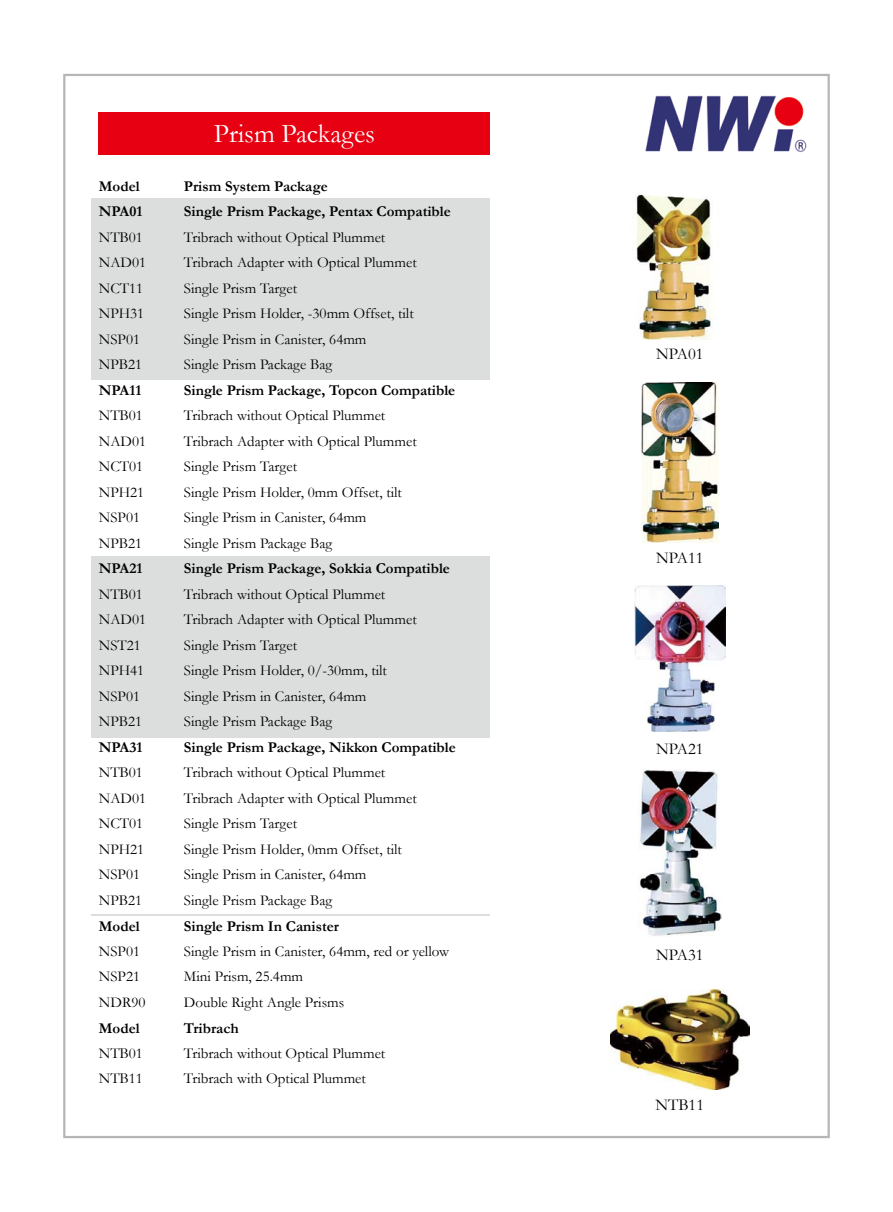
<style>
.page{position:relative;width:893px;height:1212px;background:#fff}
.page>*{position:absolute;margin:0;border:0;box-sizing:border-box;transform-origin:0 0}
.t1{font:27px "Garamond";color:#fff}
.t2{font:16.5px "Garamond";color:#000}
.t3{font:15px/25.5px "Garamond";color:#000}
.t4{font:700 15px/25.5px "Garamond";color:#000}
</style>
<div class="page">
<div style="left:91px;top:198px;width:399px;height:181px;background:#dcdddd"></div>
<div style="left:91px;top:556px;width:399px;height:182px;background:#dcdddd"></div>
<hr style="left:91px;top:914px;width:399px;height:2px;background:#dcdddd">
<img style="left:645px;top:95px;width:162px;height:58px">
<div style="left:99px;top:113px;width:391px;height:42px;background:#e60012"></div>
<img style="left:636px;top:194px;width:75px;height:145px">
<img style="left:641px;top:383px;width:77px;height:160px">
<img style="left:634px;top:586px;width:92px;height:145px">
<img style="left:639px;top:770px;width:82px;height:166px">
<img style="left:611px;top:989px;width:138px;height:100px">
<p class="t4" style="left:99px;top:173px;width:45px">Model<br>NPA01</p>
<p class="t3" style="left:99px;top:224px;width:49px">NTB01<br>NAD01<br>NCT11<br>NPH31<br>NSP01<br>NPB21</p>
<p class="t4" style="left:99px;top:377px;width:44px">NPA11</p>
<p class="t3" style="left:99px;top:403px;width:49px">NTB01<br>NAD01<br>NCT01<br>NPH21<br>NSP01<br>NPB21</p>
<p class="t4" style="left:99px;top:556px;width:45px">NPA21</p>
<p class="t3" style="left:99px;top:581px;width:49px">NTB01<br>NAD01<br>NST21<br>NPH41<br>NSP01<br>NPB21</p>
<p class="t4" style="left:99px;top:734px;width:45px">NPA31</p>
<p class="t3" style="left:99px;top:760px;width:49px">NTB01<br>NAD01<br>NCT01<br>NPH21<br>NSP01<br>NPB21</p>
<p class="t4" style="left:99px;top:913px;width:42px">Model</p>
<p class="t3" style="left:99px;top:938px;width:48px">NSP01<br>NSP21<br>NDR90</p>
<p class="t4" style="left:99px;top:1015px;width:42px">Model</p>
<p class="t3" style="left:99px;top:1040px;width:46px">NTB01<br>NTB11</p>
<h1 class="t1" style="left:214px;top:118px;width:163px">Prism Packages</h1>
<p class="t4" style="left:184px;top:173px;width:268px">Prism System Package<br>Single Prism Package, Pentax Compatible</p>
<p class="t3" style="left:184px;top:224px;width:234px">Tribrach without Optical Plummet<br>Tribrach Adapter with Optical Plummet<br>Single Prism Target<br>Single Prism Holder, -30mm Offset, tilt<br>Single Prism in Canister, 64mm<br>Single Prism Package Bag</p>
<p class="t4" style="left:184px;top:377px;width:273px">Single Prism Package, Topcon Compatible</p>
<p class="t3" style="left:184px;top:403px;width:234px">Tribrach without Optical Plummet<br>Tribrach Adapter with Optical Plummet<br>Single Prism Target<br>Single Prism Holder, 0mm Offset, tilt<br>Single Prism in Canister, 64mm<br>Single Prism Package Bag</p>
<p class="t4" style="left:184px;top:556px;width:268px">Single Prism Package, Sokkia Compatible</p>
<p class="t3" style="left:184px;top:581px;width:234px">Tribrach without Optical Plummet<br>Tribrach Adapter with Optical Plummet<br>Single Prism Target<br>Single Prism Holder, 0/-30mm, tilt<br>Single Prism in Canister, 64mm<br>Single Prism Package Bag</p>
<p class="t4" style="left:184px;top:734px;width:273px">Single Prism Package, Nikkon Compatible</p>
<p class="t3" style="left:184px;top:760px;width:234px">Tribrach without Optical Plummet<br>Tribrach Adapter with Optical Plummet<br>Single Prism Target<br>Single Prism Holder, 0mm Offset, tilt<br>Single Prism in Canister, 64mm<br>Single Prism Package Bag</p>
<p class="t4" style="left:184px;top:913px;width:157px">Single Prism In Canister</p>
<p class="t3" style="left:184px;top:938px;width:267px">Single Prism in Canister, 64mm, red or yellow<br>Mini Prism, 25.4mm<br>Double Right Angle Prisms</p>
<p class="t4" style="left:184px;top:1015px;width:56px">Tribrach</p>
<p class="t3" style="left:184px;top:1040px;width:203px">Tribrach without Optical Plummet<br>Tribrach with Optical Plummet</p>
<p class="t2" style="left:656px;top:344px;width:49px">NPA01</p>
<p class="t2" style="left:656px;top:548px;width:49px">NPA11</p>
<p class="t2" style="left:656px;top:738px;width:49px">NPA21</p>
<p class="t2" style="left:656px;top:945px;width:49px">NPA31</p>
<p class="t2" style="left:656px;top:1095px;width:50px">NTB11</p>
</div>
